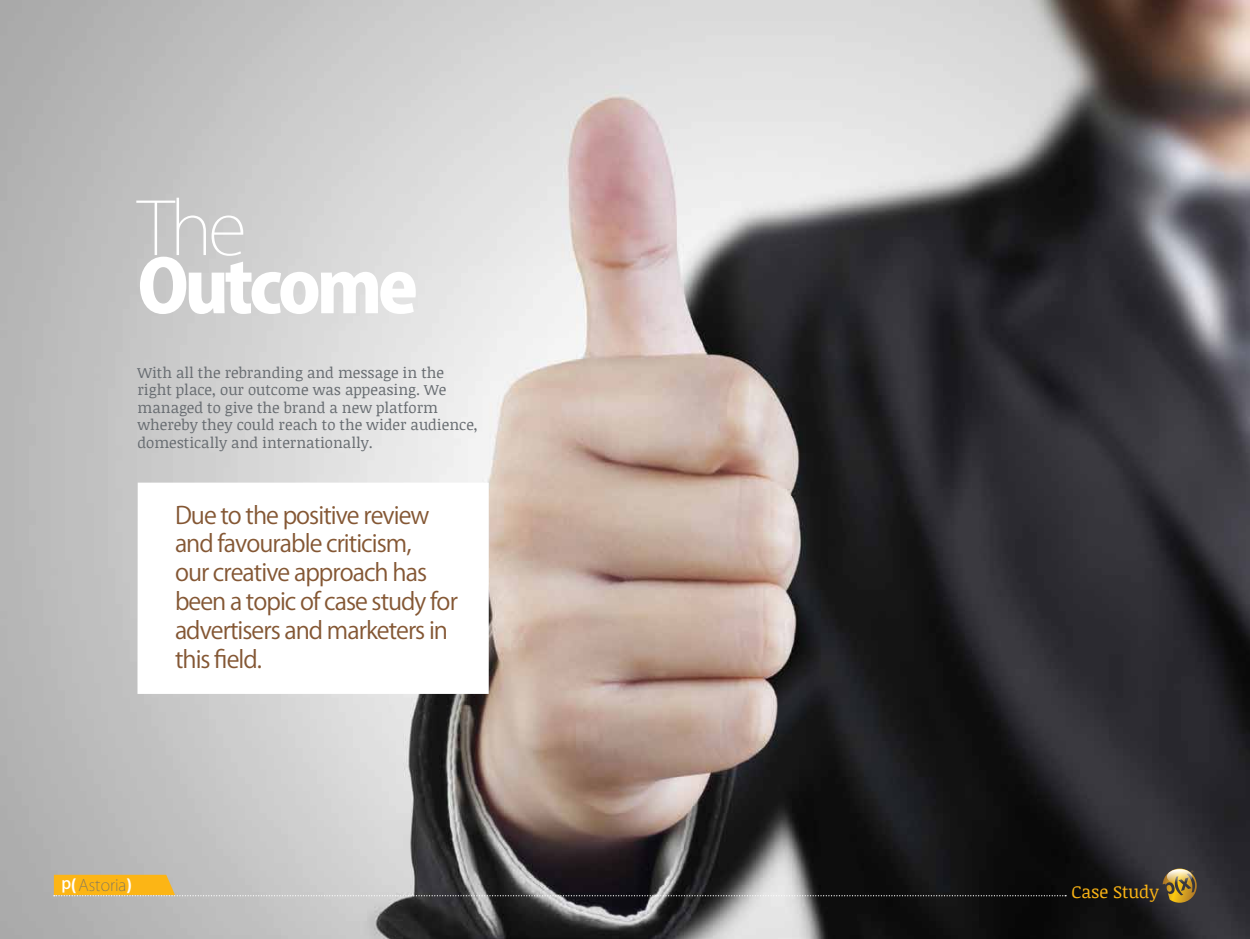
<style>
.page{position:relative;width:1250px;height:939px;background:#fff}
.page>*{position:absolute;margin:0;border:0;box-sizing:border-box;transform-origin:0 0}
.t1{font:800 72.12px "Koz Go Pr 6 N";letter-spacing:-.06em;color:#fff}
.t2{font:200 72.12px "Koz Go Pr 6 N";color:#fff}
.t3{font:23.75px/28.8px "Koz Go Pr 6 N";letter-spacing:-.04em;color:#845734}
.t4{font:17.5px "Noticia Text";color:#fcb515}
.t5{font:200 16px "Koz Go Pr 6 N";color:#6b6c6f}
.t6{font:15px/17.5px "Noticia Text";color:#676c71}
.s1{font-weight:500;color:#fff}
.s2{font-weight:800;color:#fff}
</style>
<div class="page">
<img style="left:1px;top:1px;width:1248px;height:937px">
<svg style="left:138px;top:482px;width:351px;height:212px"></svg>
<svg style="left:1163px;top:868px;width:34px;height:34px"></svg>
<svg style="left:54px;top:875px;width:1012px;height:21px;background:#736b5a"></svg>
<h1 class="t2" style="left:138px;top:188px;width:111px">The</h1>
<h1 class="t1" style="left:138px;top:246px;width:282px">Outcome</h1>
<p class="t6" style="left:138px;top:363px;width:342px">With all the rebranding and message in the right place, our outcome was appeasing. We managed to give the brand a new platform whereby they could reach to the wider audience, domestically and internationally.</p>
<h2 class="t3" style="left:175px;top:501px;width:284px">Due to the positive review and favourable criticism,<br>our creative approach has been a topic of case study for advertisers and marketers in this field.</h2>
<p class="t5" style="left:61px;top:876px;width:72px"><span class="s1">p</span><span class="s2">(</span> Astoria<span class="s2">)</span></p>
<p class="t4" style="left:1071px;top:879px;width:89px">Case Study</p>
</div>
